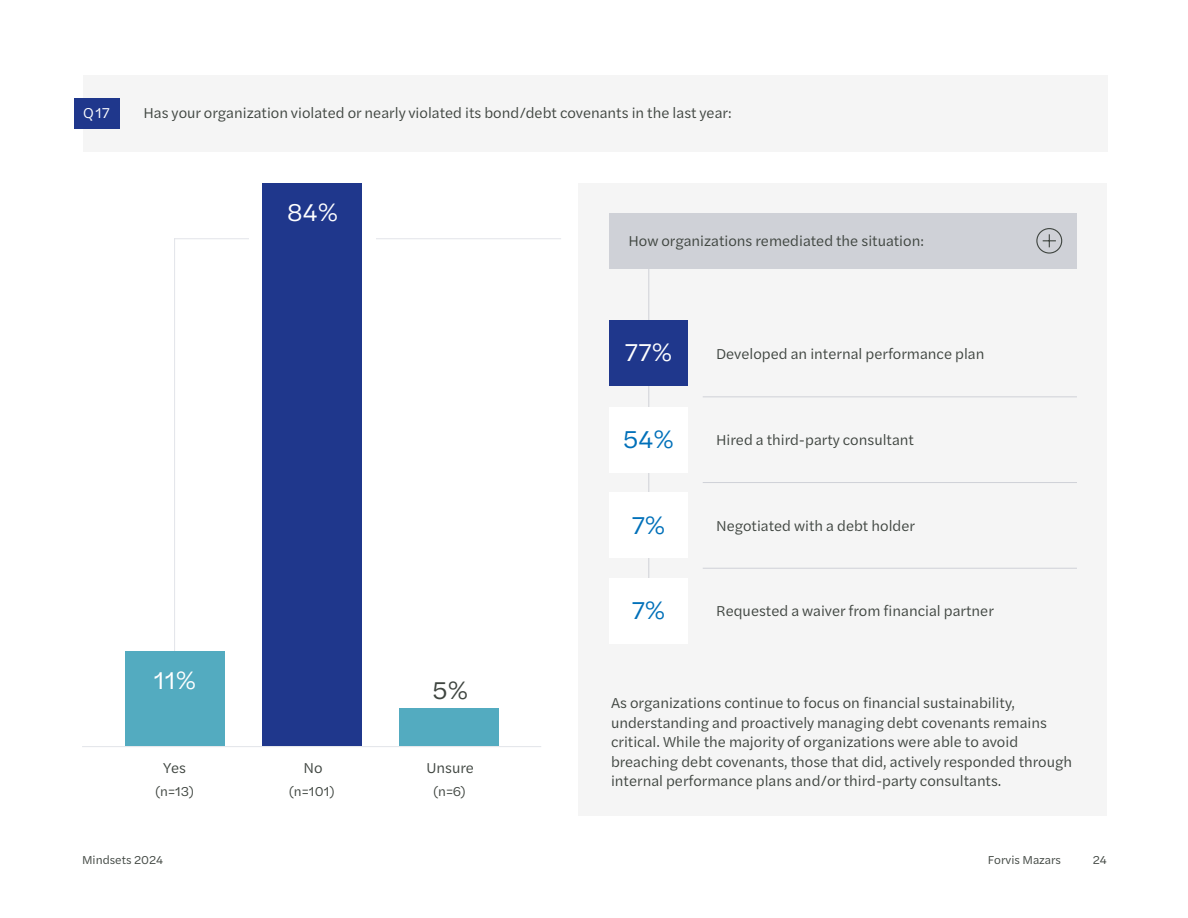
<style>
.page{position:relative;width:1188px;height:918px;background:#fff}
.page>*{position:absolute;margin:0;border:0;box-sizing:border-box;transform-origin:0 0}
.t1{font:25.65px "Halyard Text";color:#0070b9}
.t2{font:25.65px "Halyard Text";color:#fff}
.t3{font:25.5px "Halyard Text";color:#fff}
.t4{font:25.5px "Halyard Text";color:#3f4540}
.t5{font:15px/19.5px "Halyard Text";color:#3f4540}
.t6{font:15px "Halyard Text";color:#fff}
.t7{font:13.5px "Halyard Text";color:#3f4540}
.t8{font:12px "Halyard Text";color:#3f4540}
</style>
<div class="page">
<div style="left:83px;top:75px;width:1025px;height:77px;background:#f5f5f5"></div>
<div style="left:74px;top:98px;width:45px;height:30px;background:#1f378c"></div>
<hr style="left:174px;top:238px;width:1px;height:414px;background:#e2e4e9">
<hr style="left:175px;top:238px;width:386px;height:1px;background:#e2e4e9">
<div style="left:249px;top:172px;width:126px;height:98px;background:#fff"></div>
<div style="left:579px;top:183px;width:528px;height:632px;background:#f5f5f5"></div>
<div style="left:400px;top:708px;width:99px;height:38px;background:#53abc0"></div>
<div style="left:263px;top:183px;width:99px;height:563px;background:#1f378c"></div>
<div style="left:125px;top:651px;width:99px;height:95px;background:#53abc0"></div>
<hr style="left:648px;top:254px;width:1px;height:334px;background:#cfd1d7">
<div style="left:609px;top:213px;width:468px;height:56px;background:#cfd1d7"></div>
<div style="left:609px;top:320px;width:79px;height:65px;background:#1f378c"></div>
<div style="left:609px;top:407px;width:79px;height:66px;background:#fff"></div>
<div style="left:609px;top:578px;width:79px;height:66px;background:#fff"></div>
<div style="left:609px;top:493px;width:79px;height:65px;background:#fff"></div>
<hr style="left:703px;top:482px;width:374px;height:1px;background:#cfd1d7">
<hr style="left:703px;top:568px;width:374px;height:1px;background:#cfd1d7">
<hr style="left:703px;top:396px;width:374px;height:1px;background:#cfd1d7">
<div style="left:1036px;top:228px;width:26px;height:26px;border:1px solid #3f4540;border-radius:50%"></div>
<svg style="left:1043px;top:234px;width:13px;height:13px"></svg>
<hr style="left:82px;top:746px;width:459px;height:1px;background:#e2e4e9">
<p class="t6" style="left:83px;top:102px;width:28px">Q17</p>
<p class="t5" style="left:143px;top:102px;width:590px">Has your organization violated or nearly violated its bond/debt covenants in the last year:</p>
<h2 class="t3" style="left:287px;top:194px;width:53px">84%</h2>
<h2 class="t3" style="left:154px;top:662px;width:44px">11%</h2>
<h2 class="t4" style="left:432px;top:672px;width:37px">5%</h2>
<p class="t5" style="left:163px;top:757px;width:24px">Yes</p>
<p class="t5" style="left:304px;top:757px;width:21px">No</p>
<p class="t7" style="left:155px;top:781px;width:41px">(n=13)</p>
<p class="t7" style="left:289px;top:781px;width:47px">(n=101)</p>
<p class="t7" style="left:433px;top:781px;width:34px">(n=6)</p>
<p class="t5" style="left:426px;top:757px;width:49px">Unsure</p>
<p class="t5" style="left:628px;top:231px;width:297px">How organizations remediated the situation:</p>
<h1 class="t2" style="left:625px;top:334px;width:49px">77%</h1>
<p class="t5" style="left:716px;top:344px;width:270px">Developed an internal performance plan</p>
<h1 class="t1" style="left:623px;top:421px;width:53px">54%</h1>
<p class="t5" style="left:716px;top:430px;width:199px">Hired a third-party consultant</p>
<h1 class="t1" style="left:631px;top:507px;width:36px">7%</h1>
<p class="t5" style="left:716px;top:515px;width:200px">Negotiated with a debt holder</p>
<h1 class="t1" style="left:631px;top:592px;width:36px">7%</h1>
<p class="t5" style="left:716px;top:601px;width:279px">Requested a waiver from financial partner</p>
<p class="t5" style="left:611px;top:692px;width:463px">As organizations continue to focus on financial sustainability, understanding and proactively managing debt covenants remains critical. While the majority of organizations were able to avoid breaching debt covenants, those that did, actively responded through internal performance plans and/or third-party consultants.</p>
<p class="t8" style="left:82px;top:851px;width:83px">Mindsets 2024</p>
<p class="t8" style="left:988px;top:851px;width:75px">Forvis Mazars</p>
<p class="t8" style="left:1093px;top:851px;width:16px">24</p>
</div>
